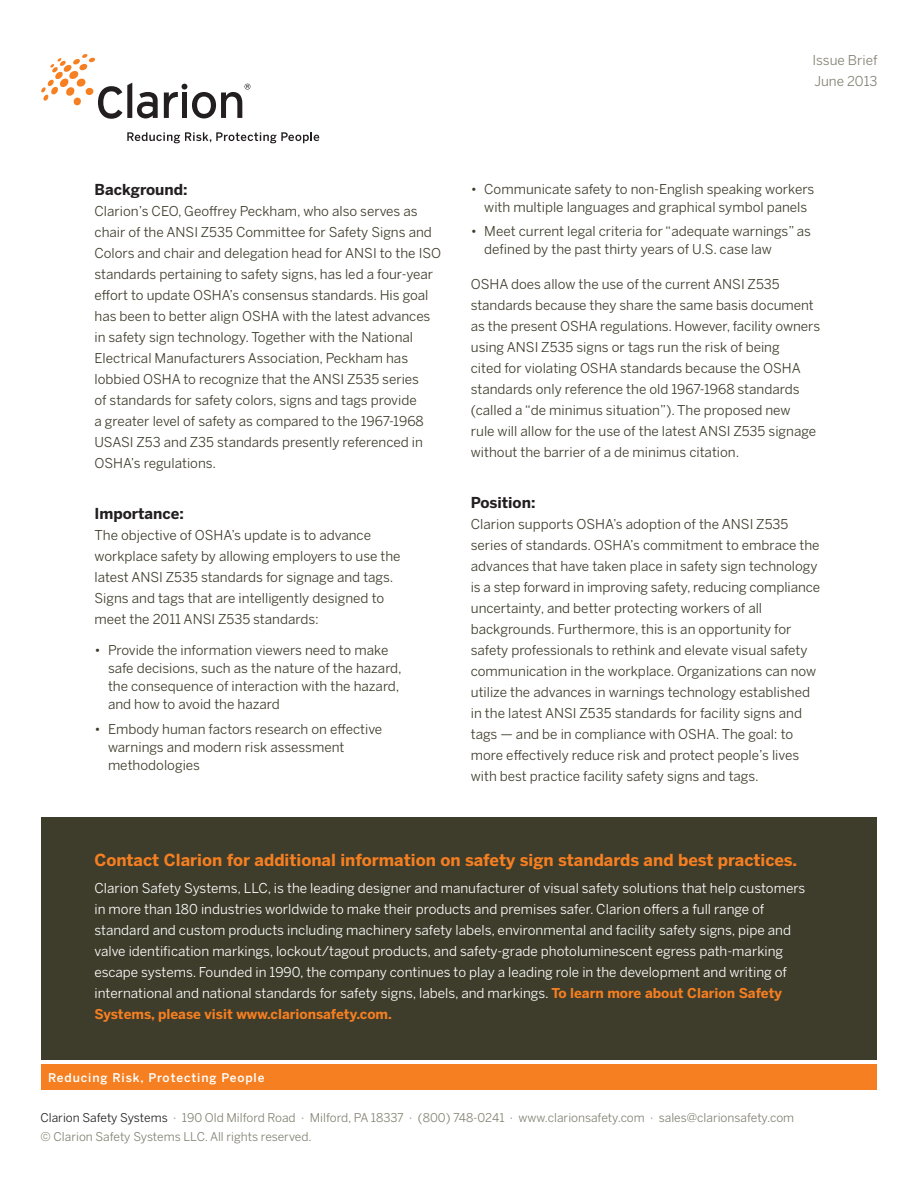
<style>
.page{position:relative;width:918px;height:1188px;background:#fff}
.page>*{position:absolute;margin:0;border:0;box-sizing:border-box;transform-origin:0 0}
.H3_-__Orange{font:700 16.5px "Benton Sans";color:#f57f21}
.H3_-__Black{font:700 15px "Benton Sans";color:#231f20}
.t1{font:13.5px/21px "Benton Sans";color:#3e3c2b}
.t2{font:13.5px/21px "Benton Sans";color:#fff}
.t3{font:13.5px/21px "Benton Sans";color:#828173}
.t4{font:12px/19.5px "Benton Sans";color:#828173}
.t5{font:500 12px "Benton Sans";letter-spacing:.075em;color:#fff}
.s1{font-weight:700;color:#f57f21}
.s2{color:#231f20}
</style>
<div class="page">
<svg style="left:41px;top:54px;width:117px;height:65px"></svg>
<svg style="left:164px;top:84px;width:86px;height:34px"></svg>
<svg style="left:127px;top:132px;width:192px;height:11px"></svg>
<div style="left:41px;top:1065px;width:836px;height:25px;background:#f57f21"></div>
<div style="left:41px;top:817px;width:836px;height:243px;background:#3e3c2b"></div>
<p class="t3" style="left:812px;top:49px;width:67px">Issue Brief<br>June 2013</p>
<p class="H3_-__Black" style="left:94px;top:180px;width:95px">Background:</p>
<p class="t1" style="left:94px;top:200px;width:348px">Clarion’s CEO, Geoffrey Peckham, who also serves as chair of the ANSI Z535 Committee for Safety Signs and Colors and chair and delegation head for ANSI to the ISO standards pertaining to safety signs, has led a four-year effort to update OSHA’s consensus standards. His goal has been to better align OSHA with the latest advances in safety sign technology. Together with the National Electrical Manufacturers Association, Peckham has lobbied OSHA to recognize that the ANSI Z535 series<br>of standards for safety colors, signs and tags provide<br>a greater level of safety as compared to the 1967-1968<br>USASI Z53 and Z35 standards presently referenced in OSHA’s regulations.</p>
<p class="H3_-__Black" style="left:94px;top:504px;width:91px">Importance:</p>
<p class="t1" style="left:94px;top:524px;width:308px">The objective of OSHA’s update is to advance workplace safety by allowing employers to use the latest ANSI Z535 standards for signage and tags.<br>Signs and tags that are intelligently designed to meet the 2011 ANSI Z535 standards:</p>
<p class="t1" style="left:108px;top:641px;width:295px;line-height:18px;text-indent:-14px">• Provide the information viewers need to make safe decisions, such as the nature of the hazard, the consequence of interaction with the hazard, and how to avoid the hazard</p>
<p class="t1" style="left:108px;top:720px;width:276px;line-height:18px;text-indent:-14px">• Embody human factors research on effective warnings and modern risk assessment methodologies</p>
<p class="t1" style="left:471px;top:180px;width:345px;line-height:18px;text-align:center">• Communicate safety to non-English speaking workers with multiple languages and graphical symbol panels</p>
<p class="t1" style="left:484px;top:222px;width:328px;line-height:18px;text-indent:-14px">• Meet current legal criteria for “adequate warnings” as defined by the past thirty years of U.S. case law</p>
<p class="t1" style="left:471px;top:273px;width:351px">OSHA does allow the use of the current ANSI Z535 standards because they share the same basis document as the present OSHA regulations. However, facility owners using ANSI Z535 signs or tags run the risk of being<br>cited for violating OSHA standards because the OSHA standards only reference the old 1967-1968 standards (called a “de minimus situation”). The proposed new<br>rule will allow for the use of the latest ANSI Z535 signage without the barrier of a de minimus citation.</p>
<p class="H3_-__Black" style="left:471px;top:493px;width:66px">Position:</p>
<p class="t1" style="left:471px;top:513px;width:351px">Clarion supports OSHA’s adoption of the ANSI Z535 series of standards. OSHA’s commitment to embrace the advances that have taken place in safety sign technology is a step forward in improving safety, reducing compliance uncertainty, and better protecting workers of all backgrounds. Furthermore, this is an opportunity for safety professionals to rethink and elevate visual safety communication in the workplace. Organizations can now utilize the advances in warnings technology established in the latest ANSI Z535 standards for facility signs and tags — and be in compliance with OSHA. The goal: to more effectively reduce risk and protect people’s lives with best practice facility safety signs and tags.</p>
<p class="H3_-__Orange" style="left:94px;top:850px;width:704px">Contact Clarion for additional information on safety sign standards and best practices.</p>
<p class="t2" style="left:94px;top:878px;width:712px">Clarion Safety Systems, LLC, is the leading designer and manufacturer of visual safety solutions that help customers in more than 180 industries worldwide to make their products and premises safer. Clarion offers a full range of standard and custom products including machinery safety labels, environmental and facility safety signs, pipe and valve identification markings, lockout/tagout products, and safety-grade photoluminescent egress path-marking escape systems. Founded in 1990, the company continues to play a leading role in the development and writing of international and national standards for safety signs, labels, and markings. <span class="s1">To learn more about Clarion Safety Systems, please visit www.clarionsafety.com.</span></p>
<p class="t5" style="left:48px;top:1071px;width:218px">Reducing Risk, Protecting People</p>
<p class="t4" style="left:40px;top:1107px;width:755px"><span class="s2">Clarion Safety Systems</span> · 190 Old Milford Road · Milford, PA 18337 · (800) 748-0241 · www.clarionsafety.com · sales@clarionsafety.com © Clarion Safety Systems LLC. All rights reserved.</p>
</div>
